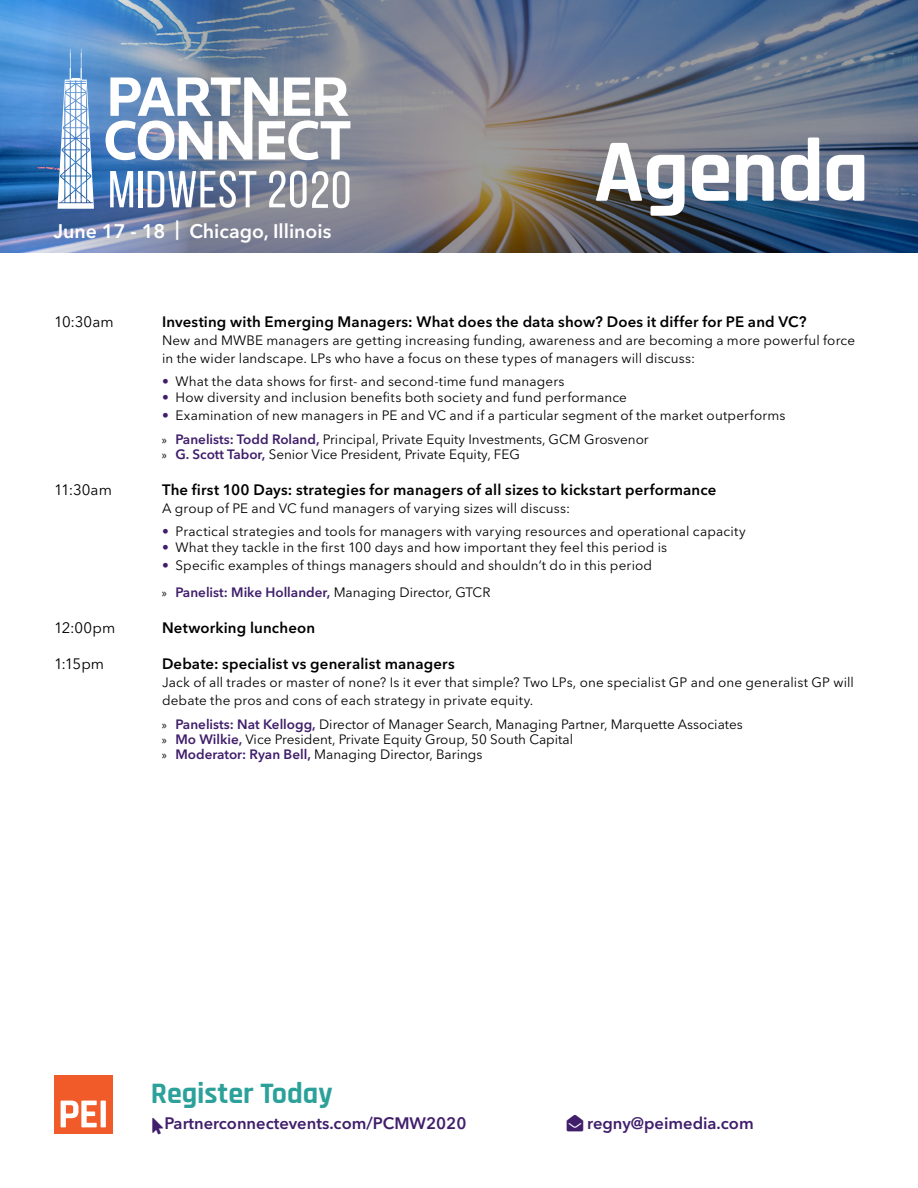
<style>
.page{position:relative;width:918px;height:1188px;background:#fff}
.page>*{position:absolute;margin:0;border:0;box-sizing:border-box;transform-origin:0 0}
.t1{font:700 90px "Rajdhani";letter-spacing:-.015em;color:#fff}
.t2{font:700 30px "Rajdhani";color:#2ca19a}
.t3{font:600 19.5px "Avenir Next LT Pro";color:#fff}
.t4{font:600 16.5px "Avenir Next LT Pro";color:#401e6b}
.t5{font:600 15px "Avenir Next LT Pro";letter-spacing:.01em;color:#000}
.t6{font:15px "Avenir Next LT Pro";letter-spacing:.005em;color:#000}
.t7{font:13.5px/18px "Avenir Next LT Pro";letter-spacing:.01em;color:#000}
.s1{font-weight:600;color:#401e6b}
.s2{font-family:"Myriad Pro";font-size:12px}
</style>
<div class="page">
<img style="left:0;top:0;width:918px;height:253px">
<svg style="left:110px;top:171px;width:23px;height:36px"></svg>
<hr style="left:138px;top:171px;width:4px;height:36px;background:#fff">
<svg style="left:148px;top:171px;width:108px;height:37px"></svg>
<svg style="left:269px;top:171px;width:80px;height:37px"></svg>
<svg style="left:106px;top:77px;width:244px;height:83px"></svg>
<svg style="left:58px;top:49px;width:36px;height:160px"></svg>
<div style="left:54px;top:1076px;width:58px;height:58px;background:#f15b29"></div>
<svg style="left:61px;top:1101px;width:45px;height:26px"></svg>
<h3 class="t3" style="left:53px;top:219px;width:279px">June 17 - 18 | Chicago, Illinois</h3>
<h1 class="t1" style="left:594px;top:117px;width:277px">Agenda</h1>
<p class="t6" style="left:54px;top:313px;width:61px">10:30am</p>
<p class="t5" style="left:162px;top:313px;width:646px">Investing with Emerging Managers: What does the data show? Does it differ for PE and VC?</p>
<p class="t7" style="left:162px;top:331px;width:695px">New and MWBE managers are getting increasing funding, awareness and are becoming a more powerful force in the wider landscape. LPs who have a focus on these types of managers will discuss:</p>
<p class="t7" style="left:162px;top:372px;width:404px"><span class="s1">•</span> What the data shows for first- and second-time fund managers</p>
<p class="t7" style="left:162px;top:388px;width:467px"><span class="s1">•</span> How diversity and inclusion benefits both society and fund performance</p>
<p class="t7" style="left:162px;top:404px;width:625px;line-height:23.9px"><span class="s1">•</span> Examination of new managers in PE and VC and if a particular segment of the market outperforms <span class="s2">»</span> <span class="s1">Panelists: Todd Roland,</span> Principal, Private Equity Investments, GCM Grosvenor</p>
<p class="t7" style="left:162px;top:445px;width:359px"><span class="s2">»</span> <span class="s1">G. Scott Tabor,</span> Senior Vice President, Private Equity, FEG</p>
<p class="t6" style="left:54px;top:481px;width:59px">11:30am</p>
<p class="t5" style="left:162px;top:481px;width:556px">The first 100 Days: strategies for managers of all sizes to kickstart performance</p>
<p class="t7" style="left:162px;top:499px;width:410px">A group of PE and VC fund managers of varying sizes will discuss:</p>
<p class="t7" style="left:162px;top:522px;width:585px"><span class="s1">•</span> Practical strategies and tools for managers with varying resources and operational capacity</p>
<p class="t7" style="left:162px;top:538px;width:507px"><span class="s1">•</span> What they tackle in the first 100 days and how important they feel this period is</p>
<p class="t7" style="left:162px;top:552px;width:492px;line-height:26.8px"><span class="s1">•</span> Specific examples of things managers should and shouldn’t do in this period <span class="s2">»</span> <span class="s1">Panelist: Mike Hollander,</span> Managing Director, GTCR</p>
<p class="t6" style="left:54px;top:619px;width:63px">12:00pm</p>
<p class="t5" style="left:162px;top:619px;width:155px">Networking luncheon</p>
<p class="t6" style="left:54px;top:655px;width:52px">1:15pm</p>
<p class="t5" style="left:162px;top:655px;width:294px">Debate: specialist vs generalist managers</p>
<p class="t7" style="left:162px;top:673px;width:694px">Jack of all trades or master of none? Is it ever that simple? Two LPs, one specialist GP and one generalist GP will debate the pros and cons of each strategy in private equity.</p>
<p class="t7" style="left:162px;top:717px;width:582px;line-height:15px"><span class="s2">»</span> <span class="s1">Panelists: Nat Kellogg,</span> Director of Manager Search, Managing Partner, Marquette Associates <span class="s2">»</span> <span class="s1">Mo Wilkie,</span> Vice President, Private Equity Group, 50 South Capital<br><span class="s2">»</span> <span class="s1">Moderator: Ryan Bell,</span> Managing Director, Barings</p>
<h2 class="t2" style="left:151px;top:1076px;width:183px">Register Today</h2>
<p class="t4" style="left:165px;top:1114px;width:303px">Partnerconnectevents.com/PCMW2020</p>
<p class="t4" style="left:587px;top:1114px;width:168px">regny@peimedia.com</p>
</div>
